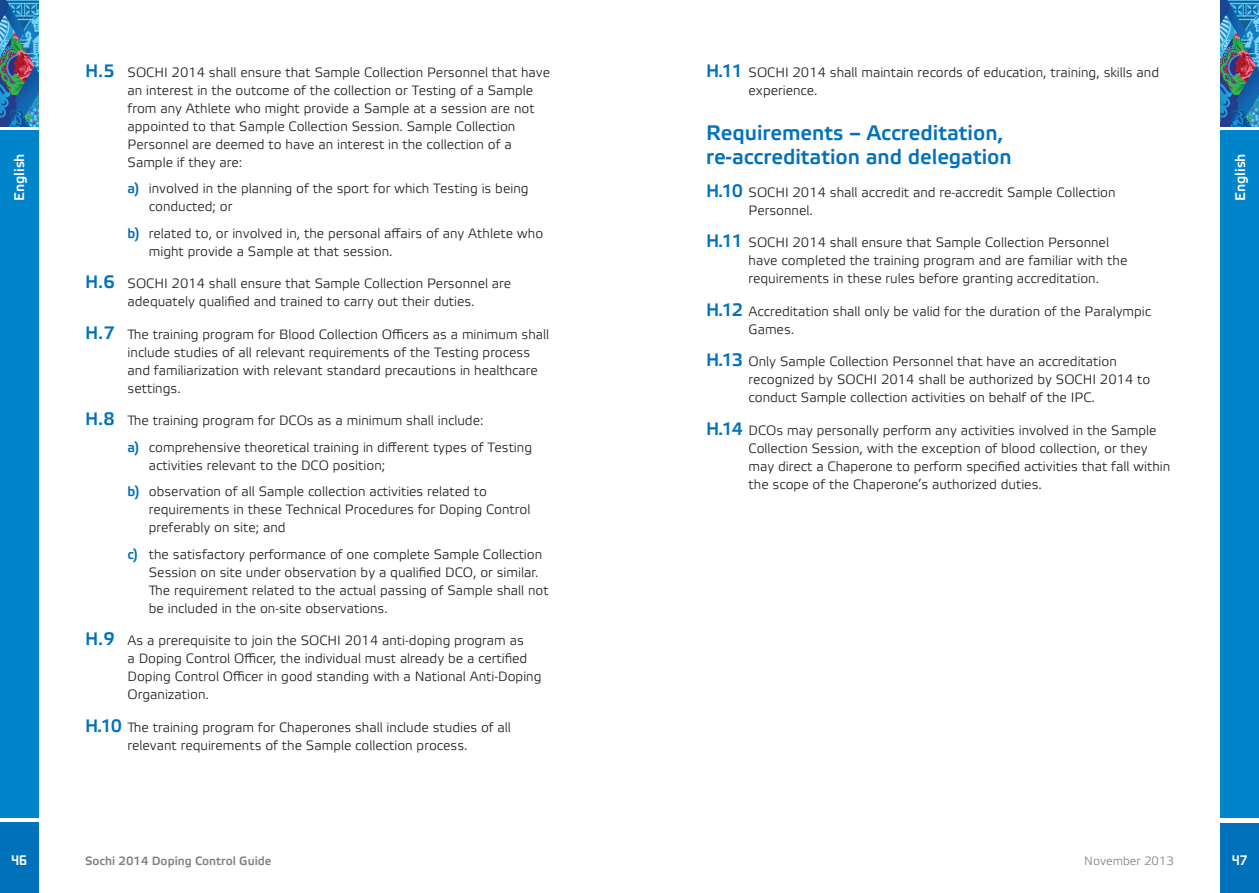
<style>
.page{position:relative;width:1259px;height:893px;background:#fff}
.page>*{position:absolute;margin:0;border:0;box-sizing:border-box;transform-origin:0 0}
.t1{font:500 21px/24px "Etelka";color:#0072bc}
.t2{font:500 13.95px "Etelka";color:#fff}
.t3{font:500 13.8px "Sochi 2014";color:#fff}
.t4{font:300 13.5px/18px "Etelka";color:#231f20}
.t5{font:500 12px "Etelka";color:#808285}
.t6{font:300 12px "Etelka";color:#808285}
.s1{font-weight:500;font-size:18px;color:#0072bc}
.s2{font-weight:500;color:#006cb7}
</style>
<div class="page">
<img style="left:0;top:0;width:38px;height:126px">
<div style="left:0;top:823px;width:38px;height:70px;background:#0072bc"></div>
<div style="left:0;top:131px;width:38px;height:687px;background:#0084ca"></div>
<img style="left:1220px;top:0;width:39px;height:126px">
<div style="left:1220px;top:823px;width:39px;height:70px;background:#0072bc"></div>
<div style="left:1220px;top:131px;width:39px;height:687px;background:#0084ca"></div>
<p class="t2" style="left:11px;top:201px;width:49px;rotate:-90deg">English</p>
<p class="t3" style="left:11px;top:851px;width:18px">46</p>
<p class="t4" style="left:128px;top:64px;width:424px;text-indent:-43px"><span class="s1">H.5</span> SOCHI 2014 shall ensure that Sample Collection Personnel that have an interest in the outcome of the collection or Testing of a Sample from any Athlete who might provide a Sample at a session are not appointed to that Sample Collection Session. Sample Collection Personnel are deemed to have an interest in the collection of a Sample if they are:</p>
<p class="t4" style="left:149px;top:180px;width:381px;text-indent:-21px"><span class="s2">a)</span> involved in the planning of the sport for which Testing is being conducted; or</p>
<p class="t4" style="left:149px;top:225px;width:396px;text-indent:-21px"><span class="s2">b)</span> related to, or involved in, the personal affairs of any Athlete who might provide a Sample at that session.</p>
<p class="t4" style="left:85px;top:275px;width:428px;text-align:center"><span class="s1">H.6</span> SOCHI 2014 shall ensure that Sample Collection Personnel are adequately qualified and trained to carry out their duties.</p>
<p class="t4" style="left:128px;top:326px;width:423px;text-indent:-43px"><span class="s1">H.7</span> The training program for Blood Collection Officers as a minimum shall include studies of all relevant requirements of the Testing process and familiarization with relevant standard precautions in healthcare settings.</p>
<p class="t4" style="left:128px;top:408px;width:406px;line-height:26.5px;text-indent:-43px"><span class="s1">H.8</span> The training program for DCOs as a minimum shall include:<br><span class="s2">a)</span> comprehensive theoretical training in different types of Testing</p>
<p class="t4" style="left:128px;top:452px;width:361px;line-height:26.5px;text-indent:21px">activities relevant to the DCO position;<br><span class="s2">b)</span> observation of all Sample collection activities related to</p>
<p class="t4" style="left:149px;top:501px;width:383px">requirements in these Technical Procedures for Doping Control preferably on site; and</p>
<p class="t4" style="left:149px;top:546px;width:401px;text-indent:-21px"><span class="s2">c)</span> the satisfactory performance of one complete Sample Collection Session on site under observation by a qualified DCO, or similar.<br>The requirement related to the actual passing of Sample shall not be included in the on-site observations.</p>
<p class="t4" style="left:128px;top:632px;width:415px;text-indent:-43px"><span class="s1">H.9</span> As a prerequisite to join the SOCHI 2014 anti-doping program as<br>a Doping Control Officer, the individual must already be a certified Doping Control Officer in good standing with a National Anti-Doping Organization.</p>
<p class="t4" style="left:85px;top:719px;width:427px;text-align:center"><span class="s1">H.10</span> The training program for Chaperones shall include studies of all relevant requirements of the Sample collection process.</p>
<p class="t4" style="left:748px;top:64px;width:412px;text-indent:-43px"><span class="s1">H.11</span> SOCHI 2014 shall maintain records of education, training, skills and experience.</p>
<h1 class="t1" style="left:706px;top:122px;width:307px">Requirements – Accreditation, re-accreditation and delegation</h1>
<p class="t4" style="left:748px;top:184px;width:368px;text-indent:-43px"><span class="s1">H.10</span> SOCHI 2014 shall accredit and re-accredit Sample Collection<br>Personnel.</p>
<p class="t4" style="left:748px;top:234px;width:380px;text-indent:-43px"><span class="s1">H.11</span> SOCHI 2014 shall ensure that Sample Collection Personnel have completed the training program and are familiar with the requirements in these rules before granting accreditation.</p>
<p class="t4" style="left:748px;top:303px;width:404px;text-indent:-43px"><span class="s1">H.12</span> Accreditation shall only be valid for the duration of the Paralympic<br>Games.</p>
<p class="t4" style="left:748px;top:353px;width:403px;text-indent:-43px"><span class="s1">H.13</span> Only Sample Collection Personnel that have an accreditation recognized by SOCHI 2014 shall be authorized by SOCHI 2014 to conduct Sample collection activities on behalf of the IPC.</p>
<p class="t4" style="left:748px;top:422px;width:423px;text-indent:-43px"><span class="s1">H.14</span> DCOs may personally perform any activities involved in the Sample Collection Session, with the exception of blood collection, or they may direct a Chaperone to perform specified activities that fall within the scope of the Chaperone’s authorized duties.</p>
<p class="t2" style="left:1232px;top:201px;width:49px;rotate:-90deg">English</p>
<p class="t5" style="left:85px;top:854px;width:188px">Sochi 2014 Doping Control Guide</p>
<p class="t6" style="left:1084px;top:854px;width:91px">November 2013</p>
<p class="t3" style="left:1231px;top:851px;width:18px">47</p>
</div>
